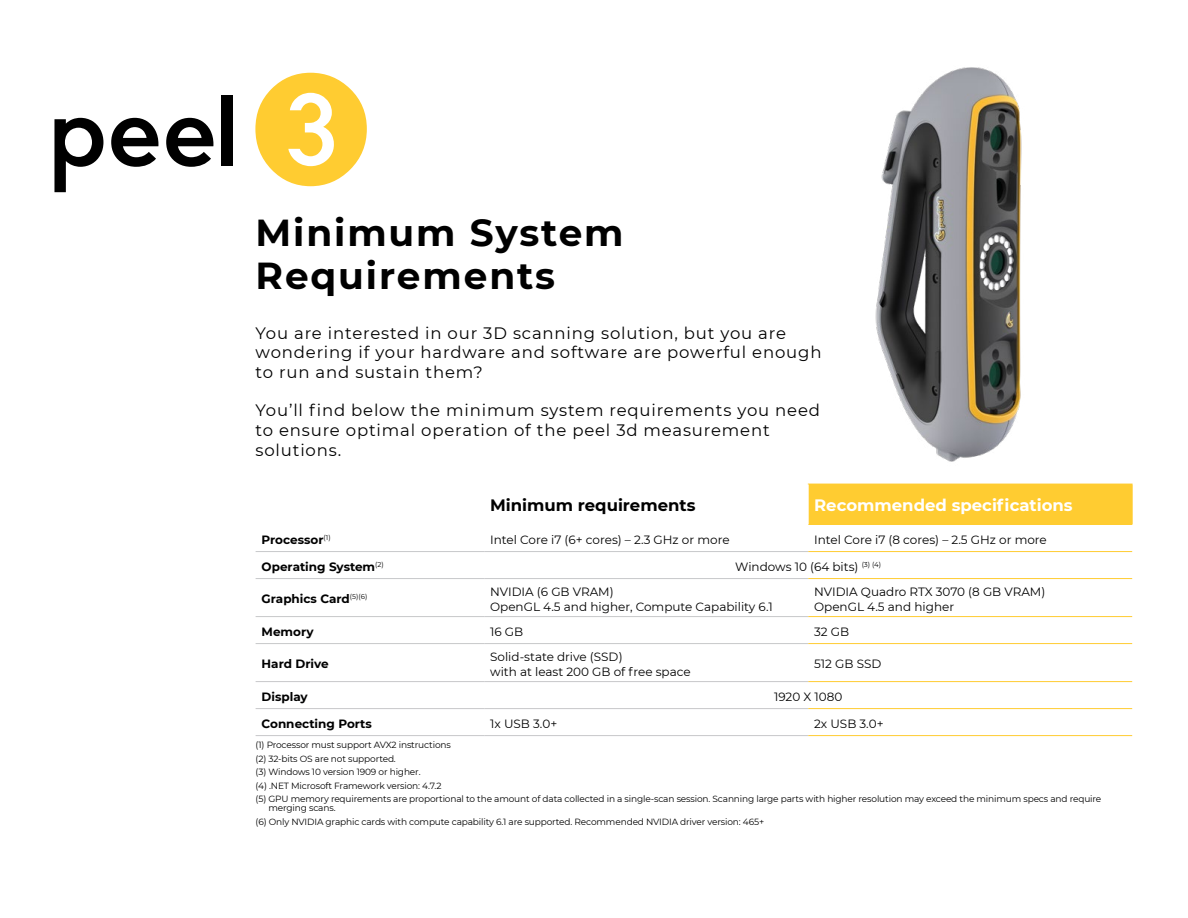
<style>
.page{position:relative;width:1188px;height:918px;background:#fff}
.page>*{position:absolute;margin:0;border:0;box-sizing:border-box;transform-origin:0 0}
.t1{font:700 37.5px/43.5px "Montserrat";letter-spacing:.05em;color:#000}
.t2{font:16.5px/19.8px "Montserrat";letter-spacing:.05em;color:#000}
.t3{font:700 16.5px "Montserrat";color:#fff}
.t4{font:700 16.5px "Montserrat";color:#000}
.t5{font:12px/14.4px "Montserrat";color:#000}
.t6{font:700 12px "Montserrat";color:#000}
.t7{font:9px/13.6px "Montserrat";letter-spacing:-.015em;color:#000}
</style>
<div class="page">
<div style="left:808px;top:484px;width:324px;height:41px;background:#ffcc31"></div>
<hr style="left:1132px;top:484px;width:1px;height:41px;background:#ffcc31">
<hr style="left:808px;top:484px;width:1px;height:41px;background:#fff">
<hr style="left:808px;top:551px;width:324px;height:1px;background:#ffcc31">
<hr style="left:808px;top:578px;width:324px;height:1px;background:#ffcc31">
<hr style="left:808px;top:616px;width:324px;height:1px;background:#ffcc31">
<hr style="left:808px;top:643px;width:324px;height:1px;background:#ffcc31">
<hr style="left:808px;top:681px;width:324px;height:1px;background:#ffcc31">
<hr style="left:808px;top:708px;width:324px;height:1px;background:#ffcc31">
<hr style="left:808px;top:735px;width:324px;height:1px;background:#ffcc31">
<hr style="left:256px;top:551px;width:228px;height:1px;background:#c7c8ca">
<hr style="left:256px;top:578px;width:228px;height:1px;background:#c7c8ca">
<hr style="left:256px;top:616px;width:228px;height:1px;background:#c7c8ca">
<hr style="left:256px;top:643px;width:228px;height:1px;background:#c7c8ca">
<hr style="left:256px;top:681px;width:228px;height:1px;background:#c7c8ca">
<hr style="left:256px;top:708px;width:228px;height:1px;background:#c7c8ca">
<hr style="left:256px;top:735px;width:228px;height:1px;background:#c7c8ca">
<hr style="left:484px;top:578px;width:324px;height:1px;background:#c7c8ca">
<hr style="left:484px;top:616px;width:324px;height:1px;background:#c7c8ca">
<hr style="left:484px;top:643px;width:324px;height:1px;background:#c7c8ca">
<hr style="left:484px;top:681px;width:324px;height:1px;background:#c7c8ca">
<hr style="left:484px;top:708px;width:324px;height:1px;background:#c7c8ca">
<hr style="left:484px;top:735px;width:324px;height:1px;background:#c7c8ca">
<hr style="left:484px;top:551px;width:324px;height:1px;background:#c7c8ca">
<img style="left:875px;top:67px;width:147px;height:395px">
<svg style="left:54px;top:118px;width:49px;height:74px"></svg>
<svg style="left:166px;top:118px;width:47px;height:49px"></svg>
<div style="left:222px;top:95px;width:11px;height:70px;background:#000"></div>
<svg style="left:111px;top:118px;width:47px;height:49px"></svg>
<svg style="left:255px;top:73px;width:112px;height:113px"></svg>
<h1 class="t1" style="left:256px;top:209px;width:369px">Minimum System<br>Requirements</h1>
<h2 class="t2" style="left:256px;top:322px;width:567px">You are interested in our 3D scanning solution, but you are wondering if your hardware and software are powerful enough to run and sustain them?</h2>
<h2 class="t2" style="left:256px;top:400px;width:566px">You’ll find below the minimum system requirements you need to ensure optimal operation of the peel 3d measurement solutions.</h2>
<h2 class="t4" style="left:490px;top:493px;width:207px">Minimum requirements</h2>
<h2 class="t3" style="left:814px;top:493px;width:260px">Recommended specifications</h2>
<h3 class="t6" style="left:262px;top:531px;width:71px">Processor<sup>(1)</sup></h3>
<h3 class="t5" style="left:490px;top:532px;width:241px">Intel Core i7 (6+ cores) – 2.3 GHz or more</h3>
<h3 class="t5" style="left:814px;top:532px;width:234px">Intel Core i7 (8 cores) – 2.5 GHz or more</h3>
<h3 class="t6" style="left:262px;top:558px;width:124px">Operating System<sup>(2)</sup></h3>
<h3 class="t5" style="left:735px;top:559px;width:147px">Windows 10 (64 bits) <sup>(3)</sup> <sup>(4)</sup></h3>
<h3 class="t6" style="left:262px;top:590px;width:107px">Graphics Card<sup>(5)(6)</sup></h3>
<h3 class="t5" style="left:490px;top:584px;width:284px">NVIDIA (6 GB VRAM)<br>OpenGL 4.5 and higher, Compute Capability 6.1</h3>
<h3 class="t5" style="left:814px;top:584px;width:233px">NVIDIA Quadro RTX 3070 (8 GB VRAM)<br>OpenGL 4.5 and higher</h3>
<h3 class="t6" style="left:262px;top:623px;width:54px">Memory</h3>
<h3 class="t5" style="left:490px;top:624px;width:35px">16 GB</h3>
<h3 class="t5" style="left:814px;top:624px;width:36px">32 GB</h3>
<h3 class="t6" style="left:262px;top:655px;width:69px">Hard Drive</h3>
<h3 class="t5" style="left:490px;top:649px;width:202px">Solid-state drive (SSD)<br>with at least 200 GB of free space</h3>
<h3 class="t5" style="left:814px;top:657px;width:69px">512 GB SSD</h3>
<h3 class="t6" style="left:262px;top:688px;width:48px">Display</h3>
<h3 class="t5" style="left:774px;top:689px;width:70px">1920 X 1080</h3>
<h3 class="t6" style="left:262px;top:715px;width:112px">Connecting Ports</h3>
<h3 class="t5" style="left:490px;top:716px;width:69px">1x USB 3.0+</h3>
<h3 class="t5" style="left:814px;top:716px;width:71px">2x USB 3.0+</h3>
<p class="t7" style="left:256px;top:738px;width:847px">(1) Processor must support AVX2 instructions<br>(2) 32-bits OS are not supported.<br>(3) Windows 10 version 1909 or higher.<br>(4) .NET Microsoft Framework version: 4.7.2<br>(5) GPU memory requirements are proportional to the amount of data collected in a single-scan session. Scanning large parts with higher resolution may exceed the minimum specs and require</p>
<p class="t7" style="left:256px;top:801px;width:510px;text-indent:13px">merging scans.<br>(6) Only NVIDIA graphic cards with compute capability 6.1 are supported. Recommended NVIDIA driver version: 465+</p>
</div>
